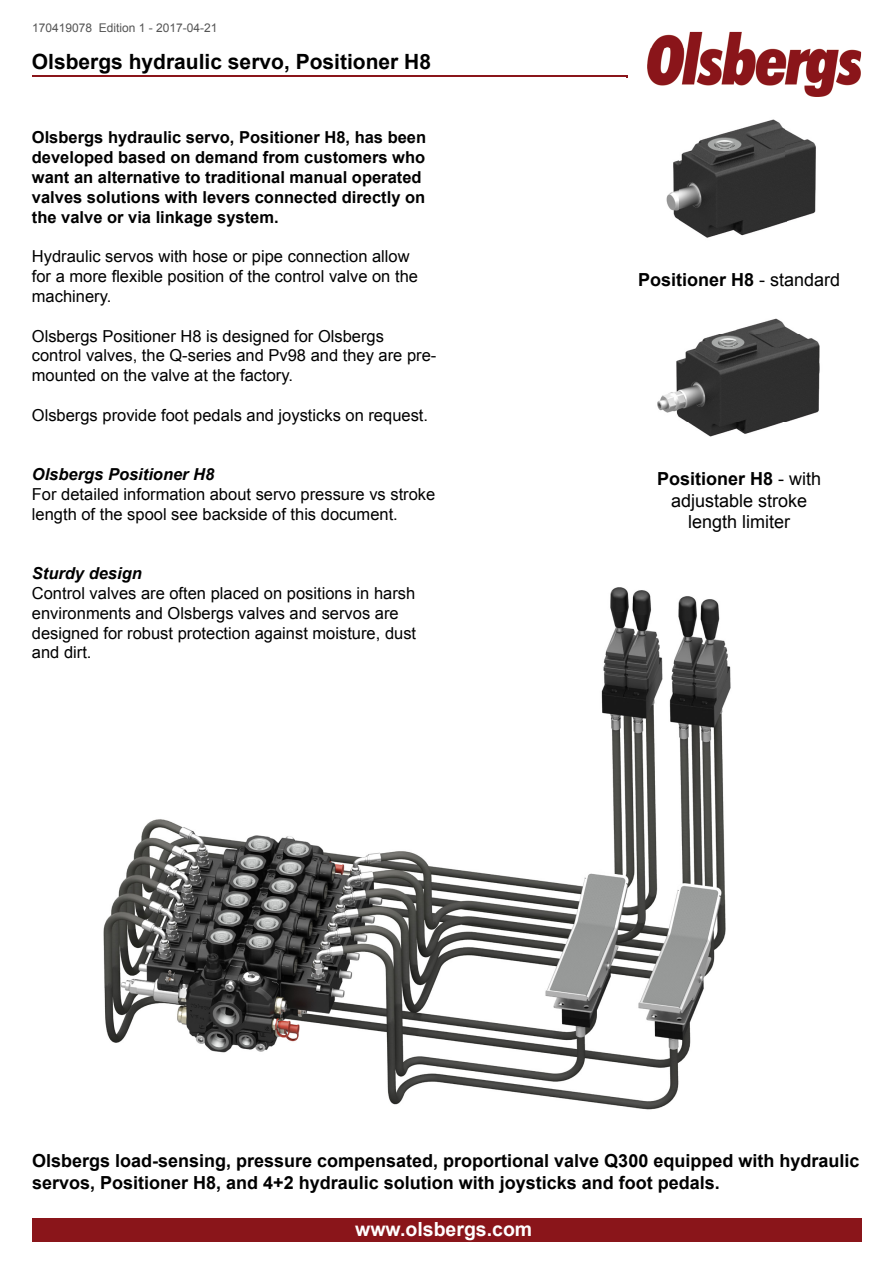
<style>
.page{position:relative;width:893px;height:1263px;background:#fff}
.page>*{position:absolute;margin:0;border:0;box-sizing:border-box;transform-origin:0 0}
.t1{font:700 21px "Arial";color:#000}
.t2{font:700 19.5px "Arial";color:#fff}
.t3{font:700 18px/21.6px "Arial";color:#000}
.t4{font:18px/21.6px "Arial";color:#000;text-align:center}
.t5{font:16.5px/19.8px "Arial";color:#000}
.t6{font:700 16.5px/19.8px "Arial";color:#000}
.t7{font:italic 700 16.5px "Arial";color:#000}
.t8{font:12px "Arial";color:#545454}
.s1{font-weight:400}
.s2{font-weight:700}
</style>
<div class="page">
<img style="left:103px;top:587px;width:628px;height:523px">
<img style="left:651px;top:32px;width:210px;height:32px">
<img style="left:839px;top:64px;width:22px;height:22px">
<hr style="left:32px;top:76px;width:594px;height:1px;background:#8a151a">
<div style="left:32px;top:1218px;width:829px;height:24px;background:#8a151a"></div>
<img style="left:626px;top:75px;width:53px;height:145px">
<img style="left:679px;top:96px;width:146px;height:142px">
<img style="left:647px;top:48px;width:192px;height:48px">
<img style="left:657px;top:330px;width:79px;height:93px">
<img style="left:736px;top:318px;width:84px;height:105px">
<img style="left:689px;top:423px;width:92px;height:14px">
<p class="t8" style="left:32px;top:20px;width:187px">170419078 Edition 1 - 2017-04-21</p>
<p class="t1" style="left:32px;top:48px;width:401px">Olsbergs hydraulic servo, Positioner H8</p>
<p class="t6" style="left:32px;top:128px;width:396px">Olsbergs hydraulic servo, Positioner H8, has been developed based on demand from customers who want an alternative to traditional manual operated valves solutions with levers connected directly on the valve or via linkage system.</p>
<p class="t5" style="left:32px;top:247px;width:388px">Hydraulic servos with hose or pipe connection allow for a more flexible position of the control valve on the machinery.</p>
<p class="t5" style="left:32px;top:326px;width:406px">Olsbergs Positioner H8 is designed for Olsbergs control valves, the Q-series and Pv98 and they are pre&shy;mounted on the valve at the factory.</p>
<p class="t5" style="left:32px;top:405px;width:398px">Olsbergs provide foot pedals and joysticks on request.</p>
<p class="t7" style="left:32px;top:463px;width:184px">Olsbergs Positioner H8</p>
<p class="t5" style="left:32px;top:484px;width:405px">For detailed information about servo pressure vs stroke length of the spool see backside of this document.</p>
<p class="t7" style="left:32px;top:562px;width:112px">Sturdy design</p>
<p class="t5" style="left:32px;top:583px;width:386px">Control valves are often placed on positions in harsh environments and Olsbergs valves and servos are designed for robust protection against moisture, dust and dirt.</p>
<p class="t3" style="left:638px;top:270px;width:204px">Positioner H8 <span class="s1">- standard</span></p>
<p class="t4" style="left:657px;top:468px;width:166px"><span class="s2">Positioner H8</span> - with adjustable stroke length limiter</p>
<p class="t3" style="left:32px;top:1151px;width:829px">Olsbergs load-sensing, pressure compensated, proportional valve Q300 equipped with hydraulic servos, Positioner H8, and 4+2 hydraulic solution with joysticks and foot pedals.</p>
<p class="t2" style="left:355px;top:1216px;width:178px">www.olsbergs.com</p>
</div>
